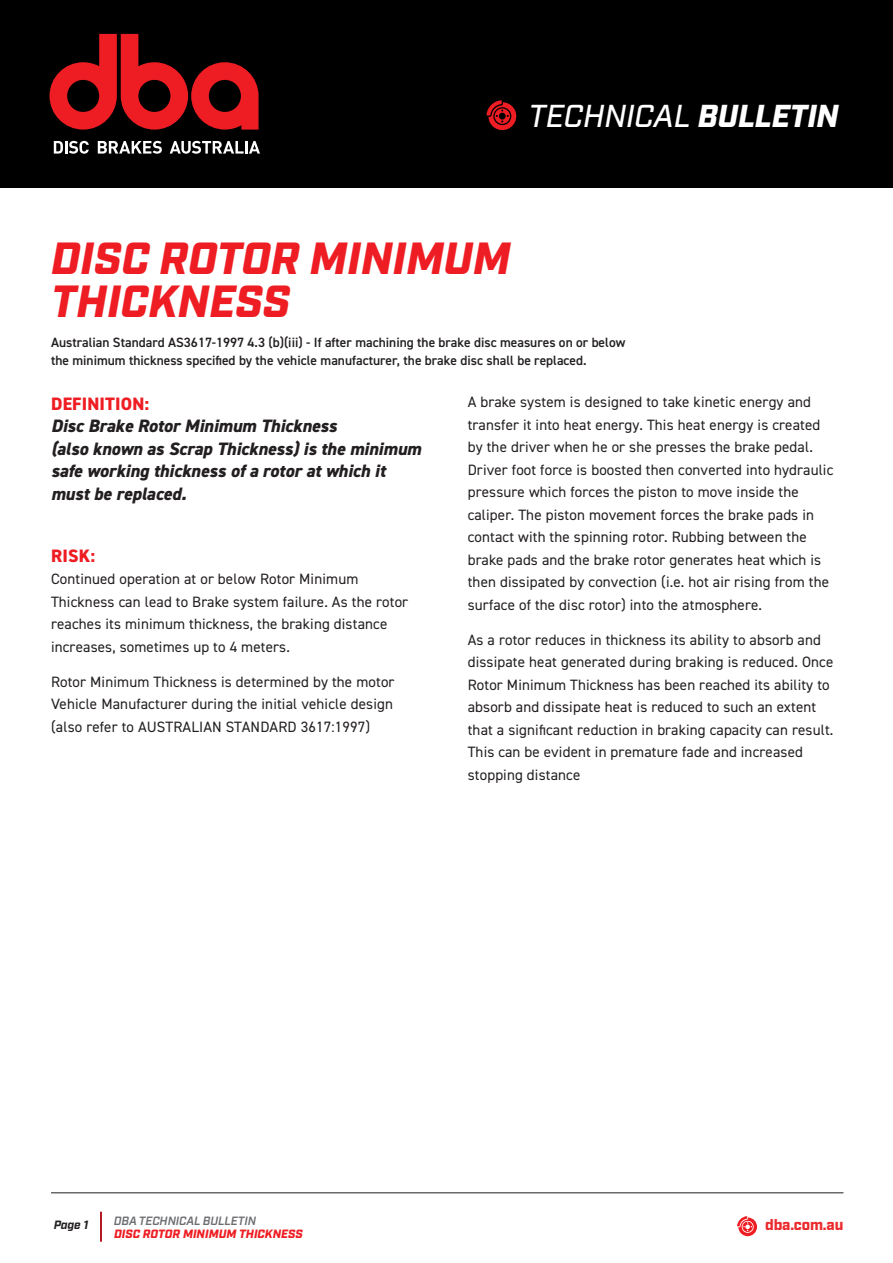
<style>
.page{position:relative;width:893px;height:1263px;background:#fff}
.page>*{position:absolute;margin:0;border:0;box-sizing:border-box;transform-origin:0 0}
.t1{font:italic 900 45px/43.5px "Industry";color:#ee1d23}
.t2{font:italic 500 31.65px "Industry";letter-spacing:-.01em;color:#fff}
.BODY_COPY_HEAVY_TEXT{font:italic 800 18px/22.5px "DIN2014";color:#231f20}
.BODY_COPY_HEAVY_TEXT-2{font:800 18px "DIN2014";color:#ee1d23}
.BODY_COPY{font:15px/22.5px "DIN2014";letter-spacing:.01em;color:#231f20}
.t3{font:900 15px "Industry";letter-spacing:-.01em;color:#ec2a2d}
.t4{font:600 13.5px/18px "DIN2014";color:#231f20}
.t5{font:italic 900 12px "Industry";color:#ee1d23}
.t6{font:italic 600 12px "Industry";letter-spacing:-.01em;color:#6c6d70}
.t7{font:italic 700 12px "Industry";color:#231f20}
.s1{font-weight:900}
.s2{font-style:normal;color:#ee1d23}
</style>
<div class="page">
<hr style="left:51px;top:1192px;width:792px;height:1px;background:#231f20">
<div style="left:0;top:0;width:893px;height:187px;background:#000"></div>
<svg style="left:54px;top:141px;width:35px;height:13px"></svg>
<svg style="left:98px;top:141px;width:64px;height:13px"></svg>
<svg style="left:170px;top:141px;width:90px;height:13px"></svg>
<svg style="left:49px;top:34px;width:210px;height:96px"></svg>
<svg style="left:486px;top:100px;width:30px;height:30px"></svg>
<svg style="left:737px;top:1216px;width:20px;height:20px"></svg>
<hr style="left:100px;top:1212px;width:2px;height:29px;background:#b00d15">
<p class="t2" style="left:528px;top:97px;width:312px">TECHNICAL <span class="s1">BULLETIN</span></p>
<p class="t1" style="left:51px;top:239px;width:461px">DISC ROTOR MINIMUM<br>THICKNESS</p>
<p class="t4" style="left:51px;top:333px;width:576px">Australian Standard AS3617‐1997 4.3 (b)(iii) ‐ If after machining the brake disc measures on or below the minimum thickness specified by the vehicle manufacturer, the brake disc shall be replaced.</p>
<p class="BODY_COPY_HEAVY_TEXT" style="left:51px;top:392px;width:372px"><span class="s2">DEFINITION:<br></span>Disc Brake Rotor Minimum Thickness<br>(also known as Scrap Thickness) is the minimum safe working thickness of a rotor at which it must be replaced.</p>
<p class="BODY_COPY_HEAVY_TEXT-2" style="left:51px;top:543px;width:46px">RISK:</p>
<p class="BODY_COPY" style="left:51px;top:567px;width:359px">Continued operation at or below Rotor Minimum Thickness can lead to Brake system failure. As the rotor reaches its minimum thickness, the braking distance increases, sometimes up to 4 meters.</p>
<p class="BODY_COPY" style="left:51px;top:670px;width:345px;text-align:justify">Rotor Minimum Thickness is determined by the motor Vehicle Manufacturer during the initial vehicle design (also refer to AUSTRALIAN STANDARD 3617:1997)</p>
<p class="BODY_COPY" style="left:468px;top:390px;width:367px">A brake system is designed to take kinetic energy and transfer it into heat energy. This heat energy is created by the driver when he or she presses the brake pedal.<br>Driver foot force is boosted then converted into hydraulic pressure which forces the piston to move inside the caliper. The piston movement forces the brake pads in contact with the spinning rotor. Rubbing between the brake pads and the brake rotor generates heat which is then dissipated by convection (i.e. hot air rising from the surface of the disc rotor) into the atmosphere.</p>
<p class="BODY_COPY" style="left:468px;top:628px;width:367px">As a rotor reduces in thickness its ability to absorb and dissipate heat generated during braking is reduced. Once Rotor Minimum Thickness has been reached its ability to absorb and dissipate heat is reduced to such an extent that a significant reduction in braking capacity can result.<br>This can be evident in premature fade and increased stopping distance</p>
<p class="t6" style="left:114px;top:1213px;width:144px">DBA TECHNICAL BULLETIN</p>
<p class="t5" style="left:114px;top:1227px;width:190px">DISC ROTOR MINIMUM THICKNESS</p>
<p class="t7" style="left:54px;top:1218px;width:36px">Page 1</p>
<p class="t3" style="left:765px;top:1216px;width:80px">dba.com.au</p>
</div>
